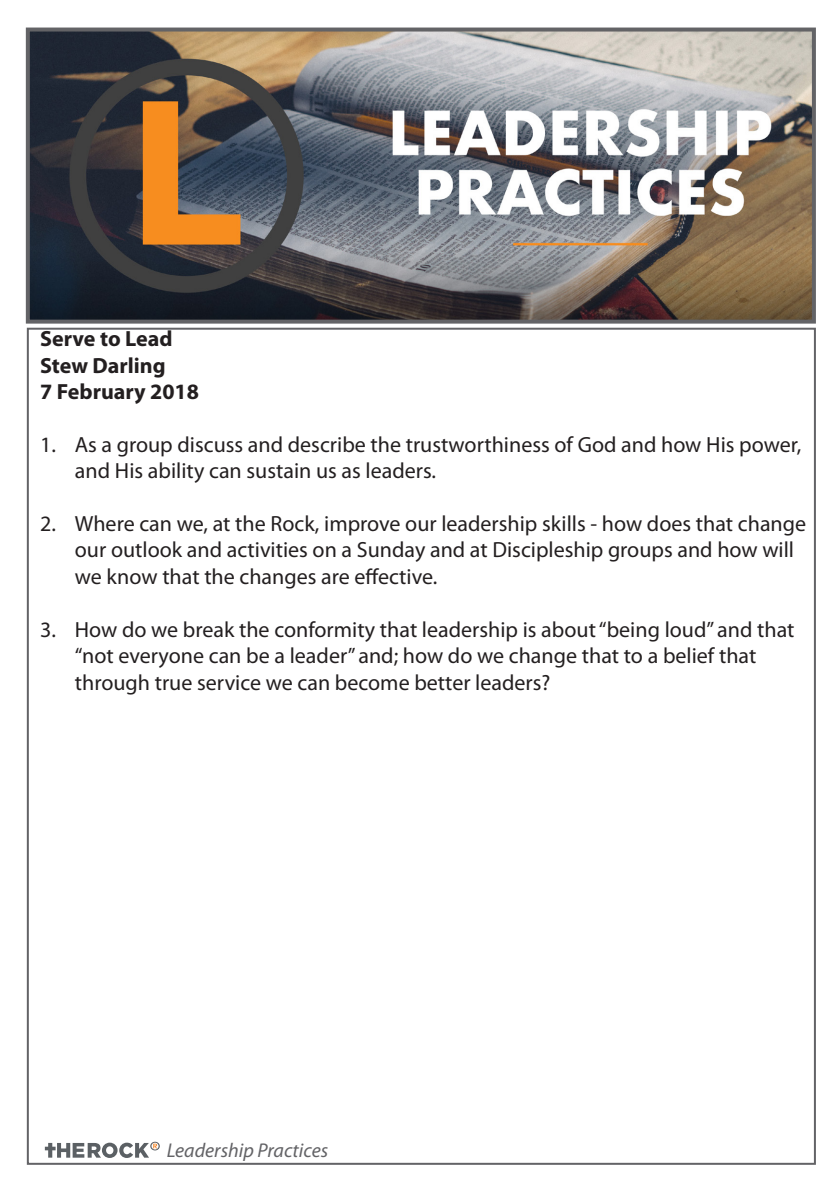
<style>
.page{position:relative;width:840px;height:1191px;background:#fff}
.page>*{position:absolute;margin:0;border:0;box-sizing:border-box;transform-origin:0 0}
.t1{font:22px/26.4px "Myriad Pro";color:#231f20}
.t2{font:700 22px "Myriad Pro";color:#231f20}
.t3{font:italic 20px "Myriad Pro";color:#636366}
</style>
<div class="page">
<img style="left:31px;top:33px;width:779px;height:285px">
<div style="left:26px;top:28px;width:789px;height:295px;border:4px solid #636366"></div>
<svg style="left:45px;top:1141px;width:115px;height:17px"></svg>
<p class="t2" style="left:40px;top:324px;width:134px">Serve to Lead</p>
<p class="t2" style="left:40px;top:351px;width:127px">Stew Darling</p>
<p class="t2" style="left:40px;top:377px;width:160px">7 February 2018</p>
<p class="t1" style="left:75px;top:431px;width:727px;text-indent:-35px">1. As a group discuss and describe the trustworthiness of God and how His power, and His ability can sustain us as leaders.</p>
<p class="t1" style="left:75px;top:510px;width:732px;text-indent:-35px">2. Where can we, at the Rock, improve our leadership skills - how does that change our outlook and activities on a Sunday and at Discipleship groups and how will we know that the changes are effective.</p>
<p class="t1" style="left:75px;top:616px;width:720px;text-indent:-35px">3. How do we break the conformity that leadership is about “being loud” and that “not everyone can be a leader” and; how do we change that to a belief that through true service we can become better leaders?</p>
<p class="t3" style="left:167px;top:1137px;width:163px">Leadership Practices</p>
</div>
